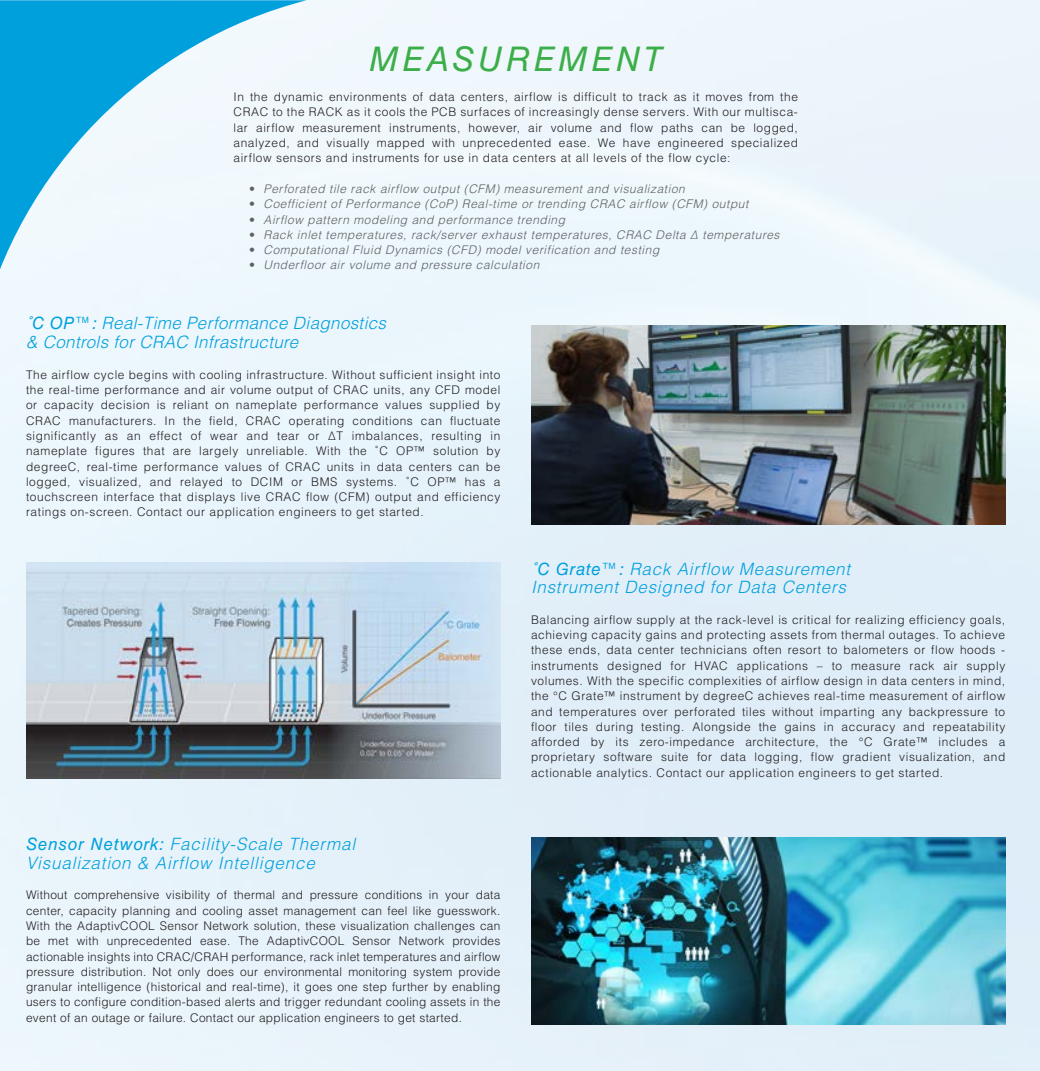
<style>
.page{position:relative;width:1040px;height:1071px;background:#fff}
.page>*{position:absolute;margin:0;border:0;box-sizing:border-box;transform-origin:0 0}
.t1{font:italic 33.95px "Helvetica LT Std";letter-spacing:.1em;color:#3cae49}
.t2{font:italic 300 16.97px/18.7px "Helvetica LT Std";letter-spacing:.045em;color:#00a0dd}
.t3{font:italic 300 16.97px/18.7px "Helvetica LT Std";letter-spacing:.02em;color:#00a0dd}
.t4{font:300 11.9px/15.2px "Helvetica LT Std";letter-spacing:.05em;color:#231f20;text-align:justify}
.t5{font:italic 300 11.9px "Helvetica LT Std";letter-spacing:.05em;color:#5f6062}
.s1{font-style:normal}
.s2{font-weight:400}
</style>
<div class="page">
<img style="left:0;top:0;width:1040px;height:1071px">
<img style="left:26px;top:562px;width:474px;height:216px">
<img style="left:531px;top:838px;width:474px;height:187px">
<img style="left:531px;top:325px;width:474px;height:200px">
<svg style="left:0;top:0;width:306px;height:331px;fill:#eff8fd"></svg>
<h1 class="t1" style="left:369px;top:39px;width:295px">MEASUREMENT</h1>
<p class="t4" style="left:233px;top:89px;width:566px">In the dynamic environments of data centers, airflow is difficult to track as it moves from the CRAC to the RACK as it cools the PCB surfaces of increasingly dense servers. With our multisca&shy;lar airflow measurement instruments, however, air volume and flow paths can be logged, analyzed, and visually mapped with unprecedented ease. We have engineered specialized airflow sensors and instruments for use in data centers at all levels of the flow cycle:</p>
<p class="t5" style="left:249px;top:181px;width:437px"><span class="s1">•</span> Perforated tile rack airflow output (CFM) measurement and visualization</p>
<p class="t5" style="left:249px;top:197px;width:501px"><span class="s1">•</span> Coefficient of Performance (CoP) Real-time or trending CRAC airflow (CFM) output</p>
<p class="t5" style="left:249px;top:212px;width:317px"><span class="s1">•</span> Airflow pattern modeling and performance trending</p>
<p class="t5" style="left:249px;top:227px;width:532px"><span class="s1">•</span> Rack inlet temperatures, rack/server exhaust temperatures, CRAC Delta ∆ temperatures</p>
<p class="t5" style="left:249px;top:242px;width:411px"><span class="s1">•</span> Computational Fluid Dynamics (CFD) model verification and testing</p>
<p class="t5" style="left:249px;top:258px;width:292px"><span class="s1">•</span> Underfloor air volume and pressure calculation</p>
<h2 class="t3" style="left:26px;top:314px;width:361px"><span class="s2">˚C OP™:</span> Real-Time Performance Diagnostics &amp; Controls for CRAC Infrastructure</h2>
<p class="t4" style="left:26px;top:367px;width:476px">The airflow cycle begins with cooling infrastructure. Without sufficient insight into the real-time performance and air volume output of CRAC units, any CFD model or capacity decision is reliant on nameplate performance values supplied by CRAC manufacturers. In the field, CRAC operating conditions can fluctuate significantly as an effect of wear and tear or ∆T imbalances, resulting in nameplate figures that are largely unreliable. With the ˚C OP™ solution by degreeC, real-time performance values of CRAC units in data centers can be logged, visualized, and relayed to DCIM or BMS systems. ˚C OP™ has a touchscreen interface that displays live CRAC flow (CFM) output and efficiency ratings on-screen. Contact our application engineers to get started.</p>
<h2 class="t2" style="left:26px;top:835px;width:331px"><span class="s2">Sensor Network:</span> Facility-Scale Thermal<br>Visualization &amp; Airflow Intelligence</h2>
<p class="t4" style="left:26px;top:887px;width:476px">Without comprehensive visibility of thermal and pressure conditions in your data center, capacity planning and cooling asset management can feel like guesswork.<br>With the AdaptivCOOL Sensor Network solution, these visualization challenges can be met with unprecedented ease. The AdaptivCOOL Sensor Network provides actionable insights into CRAC/CRAH performance, rack inlet temperatures and airflow pressure distribution. Not only does our environmental monitoring system provide granular intelligence (historical and real-time), it goes one step further by enabling users to configure condition-based alerts and trigger redundant cooling assets in the event of an outage or failure. Contact our application engineers to get started.</p>
<h2 class="t2" style="left:531px;top:559px;width:321px"><span class="s2">˚C Grate™:</span> Rack Airflow Measurement<br>Instrument Designed for Data Centers</h2>
<p class="t4" style="left:531px;top:612px;width:476px">Balancing airflow supply at the rack-level is critical for realizing efficiency goals, achieving capacity gains and protecting assets from thermal outages. To achieve these ends, data center technicians often resort to balometers or flow hoods - instruments designed for HVAC applications – to measure rack air supply volumes. With the specific complexities of airflow design in data centers in mind, the °C Grate™ instrument by degreeC achieves real-time measurement of airflow and temperatures over perforated tiles without imparting any backpressure to floor tiles during testing. Alongside the gains in accuracy and repeatability afforded by its zero-impedance architecture, the °C Grate™ includes a proprietary software suite for data logging, flow gradient visualization, and actionable analytics. Contact our application engineers to get started.</p>
</div>
